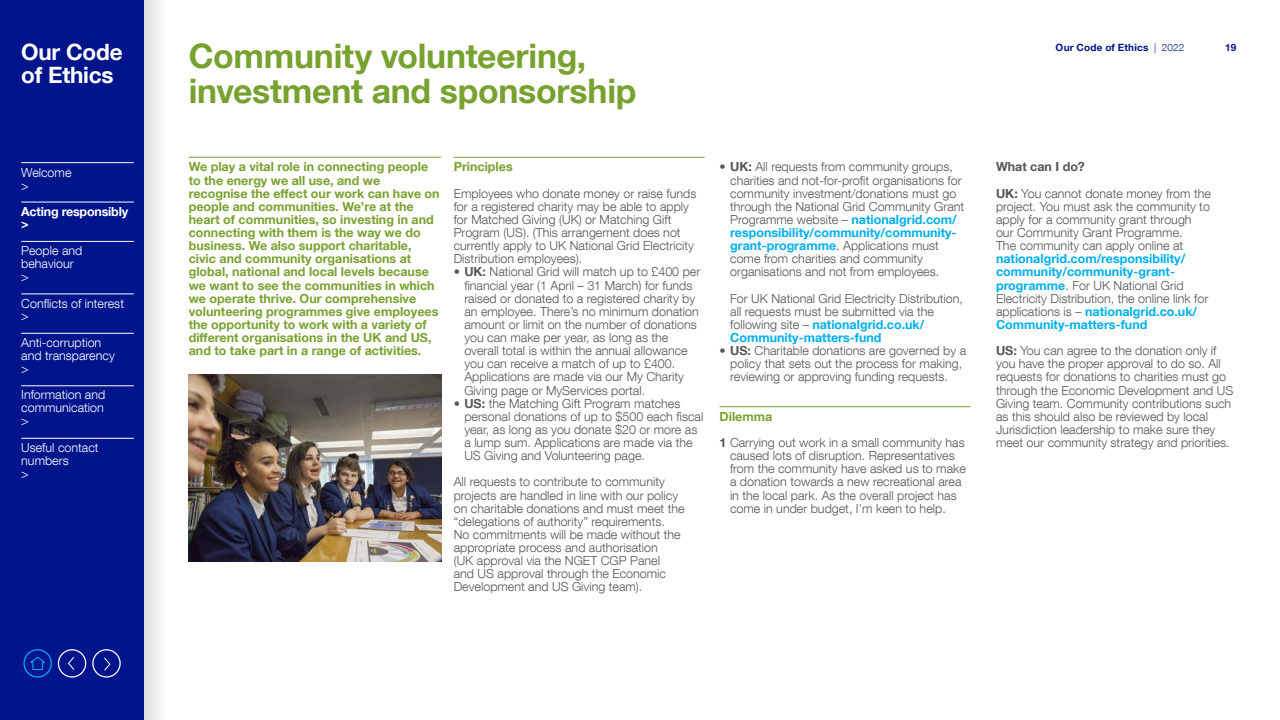
<style>
.page{position:relative;width:1280px;height:720px;background:#fff}
.page>*{position:absolute;margin:0;border:0;box-sizing:border-box;transform-origin:0 0}
.t1{font:700 33.75px/35.5px "Helvetica Neue LT Com";letter-spacing:-.005em;color:#78a22f}
.t2{font:700 22.5px/23.6px "Helvetica Neue LT Com";letter-spacing:-.01em;color:#fff}
.t3{font:300 12.5px/13.1px "Helvetica Neue LT Com";color:#55555a}
.t4{font:700 12.5px/13.1px "Helvetica Neue LT Com";color:#78a22f}
.t5{font:700 12.5px/13.1px "Helvetica Neue LT Com";color:#00aff0}
.t6{font:300 12.5px/13.1px "Helvetica Neue LT Com";color:#fff}
.t7{font:700 12.5px/12.5px "Helvetica Neue LT Com";letter-spacing:-.015em;color:#fff}
.t8{font:700 10px "Helvetica Neue LT Com";letter-spacing:.025em;color:#00148c}
.s1{font-weight:700}
.s2{font-weight:700;color:#00aff0}
.s3{font-weight:700;color:#78a22f}
.s4{font-weight:300}
.s5{font-weight:300;color:#55555a}
</style>
<div class="page">
<hr style="left:189px;top:157px;width:252px;height:1px;background:#78a22f">
<svg style="left:144px;top:0;width:16px;height:720px;fill:#e9e9e9"></svg>
<div style="left:0;top:0;width:144px;height:720px;background:#00148c"></div>
<hr style="left:21px;top:162px;width:113px;height:1px;background:#fff">
<hr style="left:21px;top:202px;width:113px;height:1px;background:#fff">
<hr style="left:21px;top:241px;width:113px;height:1px;background:#fff">
<hr style="left:21px;top:294px;width:113px;height:1px;background:#fff">
<hr style="left:21px;top:333px;width:113px;height:1px;background:#fff">
<hr style="left:21px;top:386px;width:113px;height:1px;background:#fff">
<hr style="left:21px;top:438px;width:113px;height:1px;background:#fff">
<div style="left:23px;top:649px;width:29px;height:29px;border:1px solid #00aff0;border-radius:50%"></div>
<svg style="left:30px;top:656px;width:15px;height:14px"></svg>
<svg style="left:68px;top:657px;width:7px;height:13px"></svg>
<svg style="left:104px;top:657px;width:7px;height:14px"></svg>
<div style="left:92px;top:649px;width:29px;height:29px;border:1px solid #fff;border-radius:50%"></div>
<div style="left:58px;top:649px;width:28px;height:29px;border:1px solid #fff;border-radius:50%"></div>
<hr style="left:454px;top:157px;width:251px;height:1px;background:#78a22f">
<hr style="left:720px;top:406px;width:250px;height:1px;background:#78a22f">
<img style="left:189px;top:374px;width:252px;height:188px">
<h2 class="t2" style="left:21px;top:39px;width:103px">Our Code of Ethics</h2>
<p class="t6" style="left:21px;top:165px;width:52px">Welcome &gt;</p>
<p class="t7" style="left:21px;top:205px;width:108px">Acting responsibly &gt;</p>
<p class="t6" style="left:21px;top:244px;width:63px;line-height:12.8px">People and behaviour &gt;</p>
<p class="t6" style="left:21px;top:297px;width:104px;line-height:12.5px">Conflicts of interest &gt;</p>
<p class="t6" style="left:21px;top:335px;width:95px">Anti-corruption and transparency &gt;</p>
<p class="t6" style="left:21px;top:388px;width:86px;text-align:justify">Information and communication &gt;</p>
<p class="t6" style="left:21px;top:440px;width:79px">Useful contact numbers<br>&gt;</p>
<h1 class="t1" style="left:189px;top:37px;width:449px">Community volunteering, investment and sponsorship</h1>
<p class="t4" style="left:189px;top:160px;width:252px">We play a vital role in connecting people to the energy we all use, and we recognise the effect our work can have on people and communities. We’re at the heart of communities, so investing in and connecting with them is the way we do business. We also support charitable, civic and community organisations at global, national and local levels because we want to see the communities in which we operate thrive. Our comprehensive volunteering programmes give employees the opportunity to work with a variety of different organisations in the UK and US, and to take part in a range of activities.</p>
<p class="t4" style="left:454px;top:160px;width:60px">Principles</p>
<p class="t3" style="left:454px;top:186px;width:244px">Employees who donate money or raise funds for a registered charity may be able to apply for Matched Giving (UK) or Matching Gift Program (US). (This arrangement does not currently apply to UK National Grid Electricity Distribution employees).</p>
<p class="t3" style="left:464px;top:265px;width:237px;text-indent:-11px">• <span class="s1">UK:</span> National Grid will match up to £400 per financial year (1 April – 31 March) for funds raised or donated to a registered charity by an employee. There’s no minimum donation amount or limit on the number of donations you can make per year, as long as the overall total is within the annual allowance you can receive a match of up to £400.<br>Applications are made via our My Charity Giving page or MyServices portal.</p>
<p class="t3" style="left:464px;top:396px;width:240px;text-indent:-11px">• <span class="s1">US:</span> the Matching Gift Program matches personal donations of up to $500 each fiscal year, as long as you donate $20 or more as a lump sum. Applications are made via the US Giving and Volunteering page.</p>
<p class="t3" style="left:454px;top:475px;width:232px">All requests to contribute to community projects are handled in line with our policy on charitable donations and must meet the “delegations of authority” requirements.<br>No commitments will be made without the appropriate process and authorisation<br>(UK approval via the NGET CGP Panel<br>and US approval through the Economic Development and US Giving team).</p>
<p class="t3" style="left:730px;top:160px;width:236px;text-indent:-11px">• <span class="s1">UK:</span> All requests from community groups, charities and not-for-profit organisations for community investment/donations must go through the National Grid Community Grant Programme website – <span class="s2">nationalgrid.com/ responsibility/community/community&shy;grant-programme</span>. Applications must come from charities and community organisations and not from employees.</p>
<p class="t3" style="left:730px;top:291px;width:234px">For UK National Grid Electricity Distribution, all requests must be submitted via the following site – <span class="s2">nationalgrid.co.uk/ Community-matters-fund</span></p>
<p class="t3" style="left:730px;top:344px;width:237px;text-indent:-11px">• <span class="s1">US:</span> Charitable donations are governed by a policy that sets out the process for making, reviewing or approving funding requests.</p>
<p class="t3" style="left:720px;top:403px;width:247px;line-height:26.2px"><span class="s3">Dilemma<br></span><span class="s1">1</span> Carrying out work in a small community has</p>
<p class="t3" style="left:730px;top:449px;width:237px">caused lots of disruption. Representatives from the community have asked us to make a donation towards a new recreational area in the local park. As the overall project has come in under budget, I’m keen to help.</p>
<p class="t8" style="left:1056px;top:41px;width:130px">Our Code of Ethics <span class="s4">| 2022</span></p>
<p class="t8" style="left:1225px;top:41px;width:12px">19</p>
<p class="t3" style="left:996px;top:154px;width:216px;line-height:26.2px"><span class="s1">What can I do?<br>UK:</span> You cannot donate money from the</p>
<p class="t3" style="left:996px;top:200px;width:215px">project. You must ask the community to apply for a community grant through our Community Grant Programme.<br>The community can apply online at</p>
<p class="t5" style="left:996px;top:252px;width:214px">nationalgrid.com/responsibility/ community/community-grant&shy;programme<span class="s5">. For UK National Grid Electricity Distribution, the online link for applications is –</span> nationalgrid.co.uk/ Community-matters-fund</p>
<p class="t3" style="left:996px;top:344px;width:239px"><span class="s1">US:</span> You can agree to the donation only if you have the proper approval to do so. All requests for donations to charities must go through the Economic Development and US Giving team. Community contributions such as this should also be reviewed by local Jurisdiction leadership to make sure they meet our community strategy and priorities.</p>
</div>
